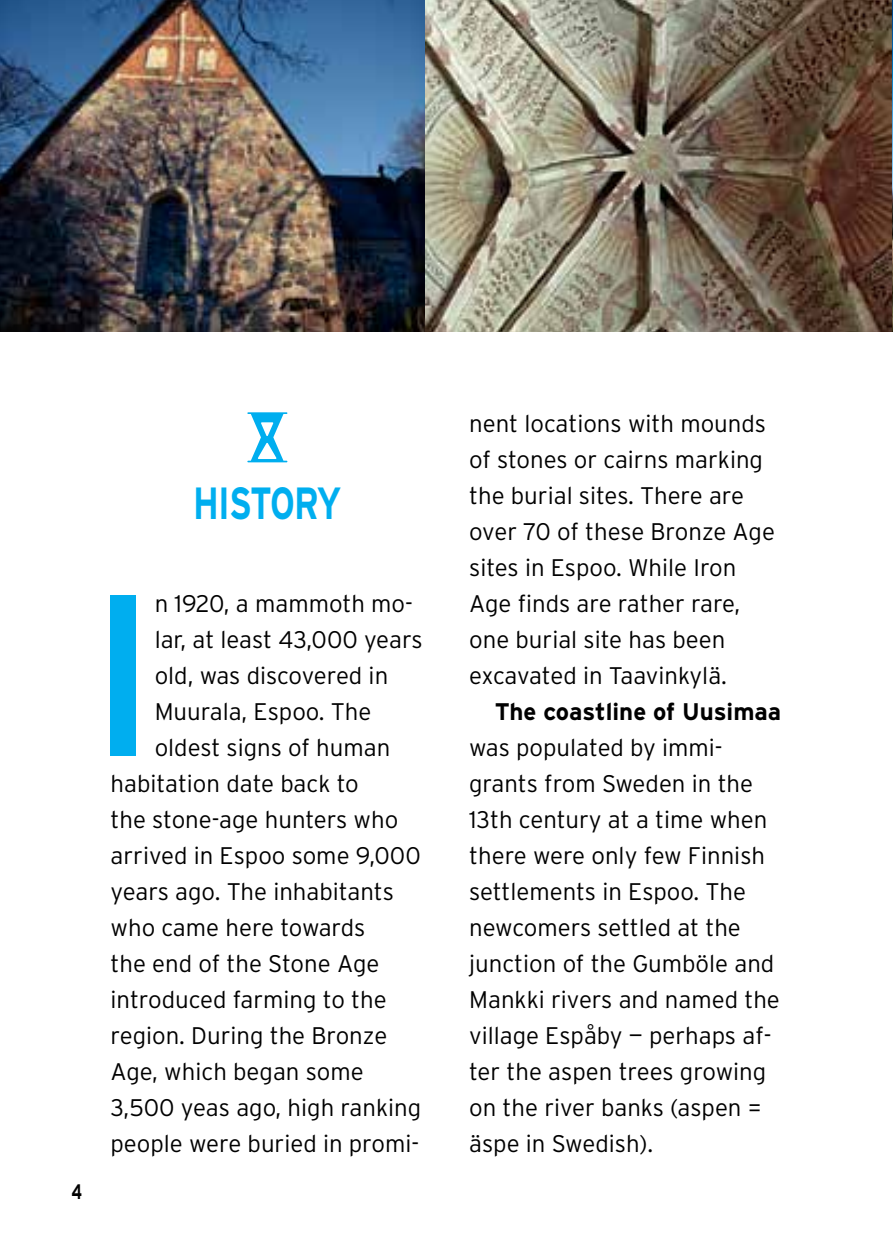
<style>
.page{position:relative;width:893px;height:1259px;background:#fff}
.page>*{position:absolute;margin:0;border:0;box-sizing:border-box;transform-origin:0 0}
.t1{font:700 229.8px "Interstate";color:#00aeef;scale:.8 1}
.t2{font:700 45px "Interstate";letter-spacing:-.05em;color:#00aeef;scale:.77 1}
.t3{font:300 24px/36px "Interstate";color:#000}
.t4{font:700 24px "Interstate";color:#000}
.t5{font:700 21px "Interstate";color:#000;scale:.73 1}
</style>
<div class="page">
<img style="left:0;top:0;width:425px;height:332px">
<img style="left:425px;top:0;width:468px;height:332px">
<svg style="left:247px;top:412px;width:40px;height:50px"></svg>
<h2 class="t2" style="left:193px;top:478px;width:194px">H istory</h2>
<p class="t5" style="left:71px;top:1180px;width:16px">4</p>
<h1 class="t1" style="left:92px;top:547px;width:34px">I</h1>
<p class="t3" style="left:155px;top:585px;width:260px">n 1920, a mammoth mo-</p>
<p class="t3" style="left:155px;top:621px;width:269px">lar, at least 43,000 years</p>
<p class="t3" style="left:155px;top:657px;width:235px">old, was discovered in</p>
<p class="t3" style="left:155px;top:693px;width:218px">Muurala, Espoo. The</p>
<p class="t3" style="left:155px;top:729px;width:237px">oldest signs of human</p>
<p class="t3" style="left:111px;top:765px;width:250px">habitation date back to</p>
<p class="t3" style="left:111px;top:801px;width:289px">the stone-age hunters who</p>
<p class="t3" style="left:111px;top:837px;width:312px">arrived in Espoo some 9,000</p>
<p class="t3" style="left:111px;top:873px;width:285px">years ago. The inhabitants</p>
<p class="t3" style="left:111px;top:909px;width:256px">who came here towards</p>
<p class="t3" style="left:111px;top:945px;width:270px">the end of the Stone Age</p>
<p class="t3" style="left:111px;top:981px;width:278px">introduced farming to the</p>
<p class="t3" style="left:111px;top:1017px;width:278px">region. During the Bronze</p>
<p class="t3" style="left:111px;top:1053px;width:255px">Age, which began some</p>
<p class="t3" style="left:111px;top:1089px;width:312px">3,500 yeas ago, high ranking</p>
<p class="t3" style="left:111px;top:1125px;width:310px">people were buried in promi-</p>
<p class="t3" style="left:469px;top:405px;width:307px">nent locations with mounds of stones or cairns marking the burial sites. There are over 70 of these Bronze Age sites in Espoo. While I ron<br>Age finds are rather rare, one burial site has been excavated in Taavinkylä.</p>
<p class="t4" style="left:495px;top:698px;width:288px">The coastline of U usimaa</p>
<p class="t3" style="left:469px;top:729px;width:312px">was populated by immi&shy;grants from Sweden in the<br>13th century at a time when there were only few Finnish settlements in Espoo. The newcomers settled at the junction of the Gumböle and<br>Mankki rivers and named the village Espåby — perhaps af&shy;ter the aspen trees growing on the river banks (aspen = äspe in Swedish).</p>
</div>
